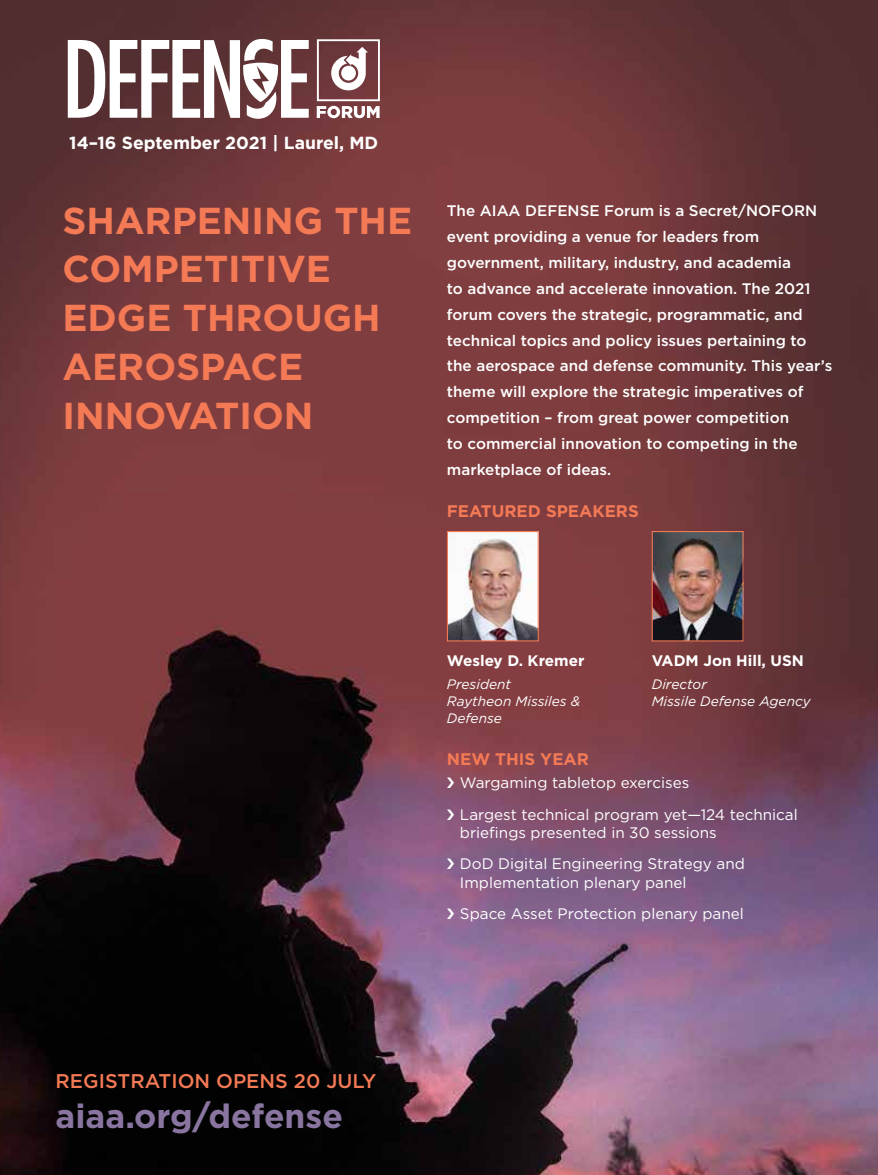
<style>
.page{position:relative;width:878px;height:1175px;background:#fff}
.page>*{position:absolute;margin:0;border:0;box-sizing:border-box;transform-origin:0 0}
.t1{font:700 37.5px/48.8px "Gotham";color:#f47a56}
.t2{font:700 33.6px "Gotham";color:#8975a0}
.t3{font:500 19.8px "Gotham";color:#f47a56}
.t4{font:700 17.55px "Gotham";color:#fff}
.t5{font:700 16.8px "Gotham";color:#f47a56}
.t6{font:500 15.3px/26px "Gotham";color:#fff}
.t7{font:15.3px/31.3px "Gotham";color:#fff}
.t8{font:700 15.3px "Gotham";color:#fff}
.t9{font:italic 13.65px/16.8px "Gotham";color:#fff}
</style>
<div class="page">
<img style="left:0;top:0;width:878px;height:1174px">
<svg style="left:68px;top:39px;width:241px;height:80px"></svg>
<svg style="left:317px;top:39px;width:63px;height:79px"></svg>
<img style="left:653px;top:533px;width:88px;height:106px">
<div style="left:651px;top:531px;width:92px;height:110px;border:1px solid #f47a56"></div>
<img style="left:449px;top:533px;width:87px;height:106px">
<div style="left:447px;top:531px;width:91px;height:110px;border:1px solid #f47a56"></div>
<svg style="left:447px;top:777px;width:12px;height:12px"></svg>
<svg style="left:447px;top:809px;width:12px;height:11px"></svg>
<svg style="left:447px;top:858px;width:12px;height:12px"></svg>
<svg style="left:447px;top:908px;width:12px;height:12px"></svg>
<p class="t4" style="left:69px;top:131px;width:310px">14–16 September 2021 | Laurel, MD</p>
<h1 class="t1" style="left:62px;top:196px;width:351px">SHARPENING THE<br>COMPETITIVE<br>EDGE THROUGH<br>AEROSPACE<br>INNOVATION</h1>
<p class="t6" style="left:447px;top:197px;width:387px">The AIAA DEFENSE Forum is a Secret/NOFORN event providing a venue for leaders from government, military, industry, and academia<br>to advance and accelerate innovation. The 2021 forum covers the strategic, programmatic, and technical topics and policy issues pertaining to the aerospace and defense community. This year’s theme will explore the strategic imperatives of competition – from great power competition<br>to commercial innovation to competing in the marketplace of ideas.</p>
<p class="t5" style="left:447px;top:500px;width:193px">FEATURED SPEAKERS</p>
<p class="t8" style="left:447px;top:650px;width:139px">Wesley D. Kremer</p>
<p class="t9" style="left:447px;top:676px;width:135px">President<br>Raytheon Missiles &amp;<br>Defense</p>
<p class="t8" style="left:651px;top:650px;width:154px">VADM Jon Hill, USN</p>
<p class="t9" style="left:651px;top:676px;width:160px">Director<br>Missile Defense Agency</p>
<p class="t5" style="left:447px;top:747px;width:143px">NEW THIS YEAR</p>
<p class="t7" style="left:460px;top:767px;width:339px">Wargaming tabletop exercises<br>Largest technical program yet—124 technical</p>
<p class="t7" style="left:460px;top:816px;width:286px">briefings presented in 30 sessions<br>DoD Digital Engineering Strategy and</p>
<p class="t7" style="left:460px;top:866px;width:285px">Implementation plenary panel<br>Space Asset Protection plenary panel</p>
<p class="t3" style="left:56px;top:1068px;width:322px">REGISTRATION OPENS 20 JULY</p>
<h2 class="t2" style="left:56px;top:1093px;width:289px">aiaa.org/defense</h2>
</div>
